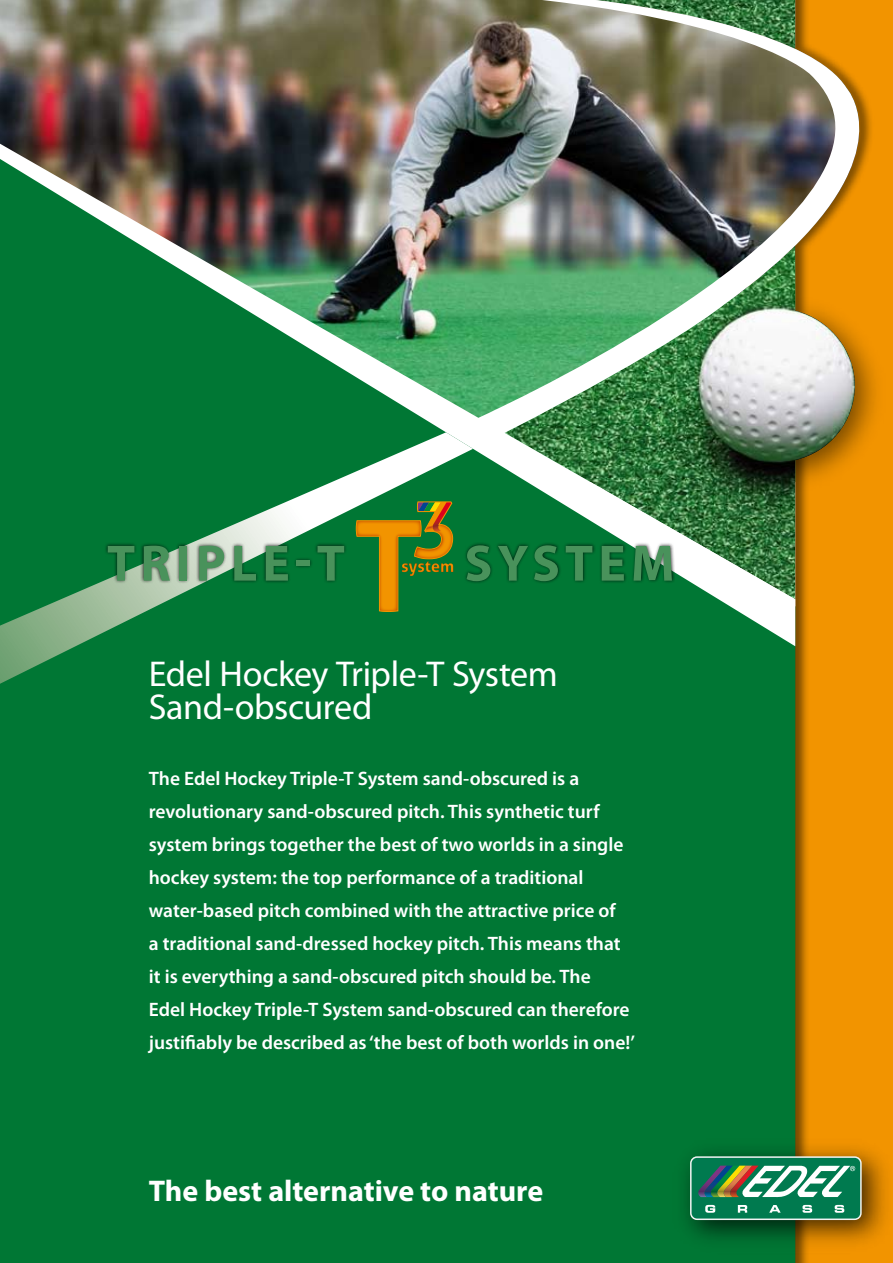
<style>
.page{position:relative;width:893px;height:1263px;background:#fff}
.page>*{position:absolute;margin:0;border:0;box-sizing:border-box;transform-origin:0 0}
.t1{font:700 51.45px "Myriad Pro";letter-spacing:.1em;color:#49925b}
.t2{font:36px/33px "Myriad Pro";letter-spacing:-.01em;color:#fff}
.t3{font:700 30px "Myriad Pro";color:#fff}
.t4{font:600 19.5px/33px "Myriad Pro";color:#fff}
</style>
<div class="page">
<div style="left:0;top:646px;width:795px;height:617px;background:#007734"></div>
<img style="left:795px;top:646px;width:98px;height:617px">
<img style="left:0;top:0;width:893px;height:646px">
<svg style="left:0;top:432px;width:473px;height:252px;background:#21874c"></svg>
<img style="left:738px;top:287px;width:155px;height:214px">
<img style="left:666px;top:1132px;width:227px;height:128px">
<div style="left:691px;top:1157px;width:170px;height:62px;background:#007a4f;border-radius:6px"></div>
<div style="left:690px;top:1156px;width:172px;height:64px;border:2px solid #f1f4f4;border-radius:6px"></div>
<svg style="left:698px;top:1165px;width:157px;height:32px"></svg>
<svg style="left:705px;top:1205px;width:10px;height:8px"></svg>
<svg style="left:738px;top:1205px;width:9px;height:8px"></svg>
<svg style="left:769px;top:1205px;width:12px;height:8px"></svg>
<svg style="left:802px;top:1205px;width:10px;height:8px"></svg>
<svg style="left:835px;top:1205px;width:9px;height:8px"></svg>
<img style="left:646px;top:308px;width:209px;height:154px">
<div style="left:105px;top:542px;width:570px;height:42px;background:#000;opacity:.75"></div>
<svg style="left:356px;top:501px;width:97px;height:111px;background:#567c22"></svg>
<h1 class="t1" style="left:107px;top:530px;width:239px">Triple-T</h1>
<h1 class="t1" style="left:464px;top:530px;width:211px">System</h1>
<h2 class="t2" style="left:149px;top:657px;width:411px">Edel Hockey Triple-T System<br>Sand-obscured</h2>
<p class="t4" style="left:149px;top:762px;width:488px">The Edel Hockey Triple-T System sand-obscured is a revolutionary sand-obscured pitch. This synthetic turf system brings together the best of two worlds in a single hockey system: the top performance of a traditional water-based pitch combined with the attractive price of<br>a traditional sand-dressed hockey pitch. This means that it is everything a sand-obscured pitch should be. The<br>Edel Hockey Triple-T System sand-obscured can therefore justifiably be described as ‘the best of both worlds in one!’</p>
<h3 class="t3" style="left:149px;top:1171px;width:396px">The best alternative to nature</h3>
</div>
